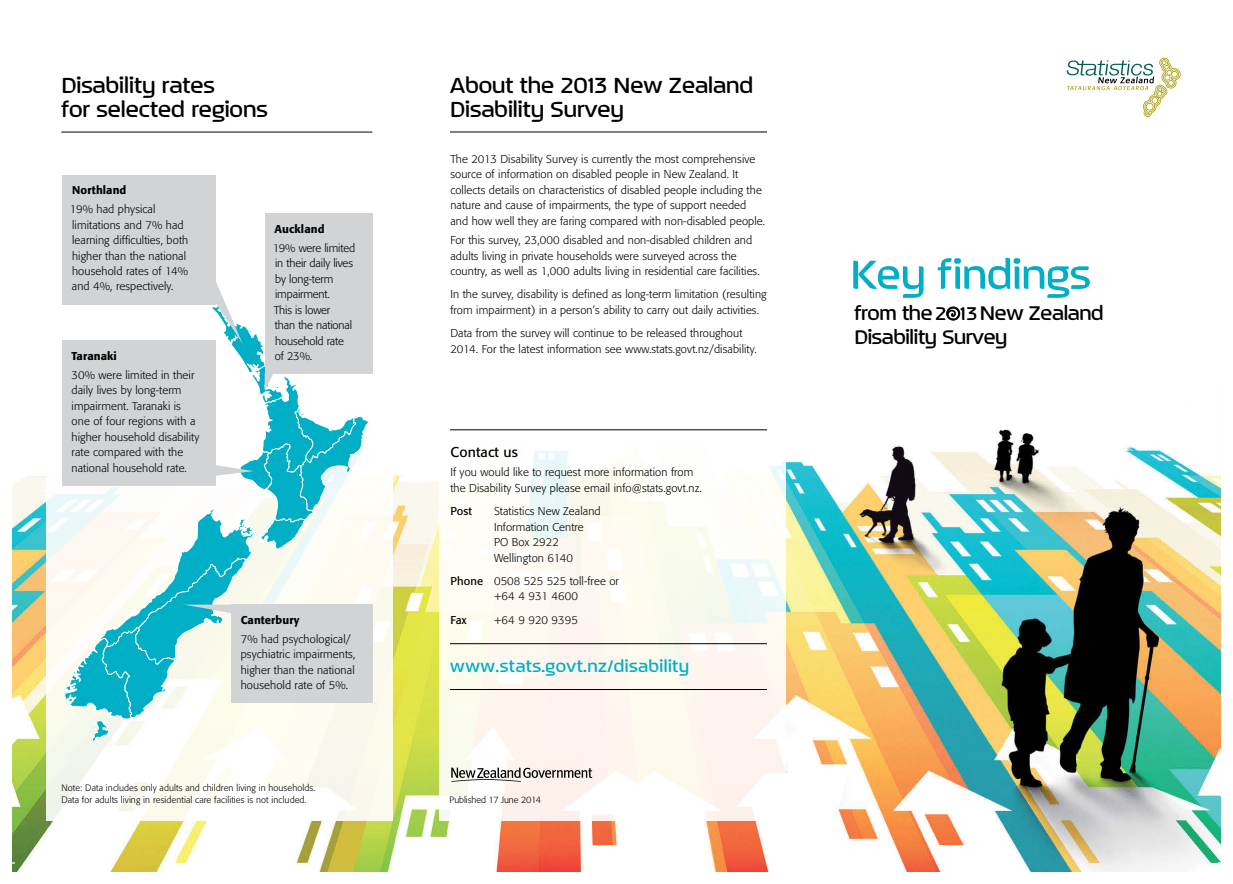
<style>
.page{position:relative;width:1233px;height:884px;background:#fff}
.page>*{position:absolute;margin:0;border:0;box-sizing:border-box;transform-origin:0 0}
.t1{font:500 54.8px "September";color:#00aec5}
.t2{font:500 29.5px/23.9px "September";color:#000}
.t3{font:500 26.7px/23.9px "September";letter-spacing:-.01em;color:#000}
.t4{font:500 22.6px "September";letter-spacing:.02em;color:#00aec5}
.t5{font:14.1px "Stats Sans";letter-spacing:.01em;color:#000}
.t6{font:300 11.2px/15.5px "Stats Sans";letter-spacing:.01em;color:#000}
.t7{font:300 11.2px/15.5px "Stats Sans";letter-spacing:-.01em;color:#000}
.t8{font:500 11.2px "Stats Sans";letter-spacing:.01em;color:#000}
.t9{font:11.2px "Stats Sans";letter-spacing:.01em;color:#000}
.t10{font:300 9.1px/12px "Stats Sans";letter-spacing:.01em;color:#000}
.t11{font:300 9.1px "Stats Sans";letter-spacing:-.01em;color:#000}
.s1{font-weight:400}
.s2{font-size:25px}
</style>
<div class="page">
<img style="left:12px;top:429px;width:1208px;height:442px">
<svg style="left:46px;top:131px;width:347px;height:690px"></svg>
<div style="left:439px;top:23px;width:347px;height:798px;background:linear-gradient(to right,#fdfcf8,#fdfbf9)"></div>
<svg style="left:451px;top:767px;width:141px;height:15px;background:#b9b4b0"></svg>
<hr style="left:450px;top:132px;width:317px;height:1px;background:#000">
<hr style="left:450px;top:430px;width:317px;height:1px;background:#000">
<hr style="left:61px;top:132px;width:311px;height:1px;background:#000">
<div style="left:265px;top:214px;width:107px;height:160px;background:#d1d3d4"></div>
<div style="left:231px;top:605px;width:141px;height:98px;background:#d1d3d4"></div>
<div style="left:62px;top:175px;width:153px;height:129px;background:#d1d3d4"></div>
<svg style="left:1066px;top:58px;width:114px;height:59px"></svg>
<svg style="left:64px;top:276px;width:305px;height:465px"></svg>
<svg style="left:946px;top:306px;width:14px;height:15px"></svg>
<div style="left:946px;top:307px;width:14px;height:13px;border:1px solid #000;border-radius:50%"></div>
<hr style="left:450px;top:643px;width:317px;height:1px;background:#000">
<hr style="left:450px;top:689px;width:317px;height:1px;background:#000">
<svg style="left:12px;top:862px;width:10px;height:10px"></svg>
<h2 class="t2" style="left:61px;top:73px;width:208px">Disability rates<br>for selected regions</h2>
<p class="t8" style="left:72px;top:181px;width:56px">Northland</p>
<p class="t6" style="left:70px;top:200px;width:120px">19% had physical limitations and 7% had learning difficulties, both higher than the national household rates of 14% and 4%, respectively.</p>
<p class="t8" style="left:274px;top:219px;width:51px">Auckland</p>
<p class="t7" style="left:273px;top:239px;width:84px">19% were limited in their daily lives by long-term impairment.<br>This is lower<br>than the national household rate</p>
<p class="t8" style="left:72px;top:346px;width:47px">Taranaki</p>
<p class="t6" style="left:275px;top:348px;width:39px">of 23%.</p>
<p class="t6" style="left:72px;top:366px;width:129px">30% were limited in their daily lives by long-term impairment. Taranaki is one of four regions with a higher household disability rate compared with the national household rate.</p>
<p class="t8" style="left:241px;top:610px;width:60px">Canterbury</p>
<p class="t6" style="left:241px;top:630px;width:116px">7% had psychological/ psychiatric impairments, higher than the national household rate of 5%.</p>
<p class="t10" style="left:61px;top:781px;width:255px">Note: Data includes only adults and children living in households.<br>Data for adults living in residential care facilities is not included.</p>
<h2 class="t2" style="left:450px;top:72px;width:305px">About the 2013 New Zealand<br>Disability Survey</h2>
<p class="t6" style="left:450px;top:150px;width:316px">The 2013 Disability Survey is currently the most comprehensive source of information on disabled people in New Zealand. It collects details on characteristics of disabled people including the nature and cause of impairments, the type of support needed and how well they are faring compared with non-disabled people.</p>
<p class="t6" style="left:450px;top:231px;width:311px">For this survey, 23,000 disabled and non-disabled children and adults living in private households were surveyed across the country, as well as 1,000 adults living in residential care facilities.</p>
<p class="t6" style="left:450px;top:286px;width:318px">In the survey, disability is defined as long-term limitation (resulting from impairment) in a person’s ability to carry out daily activities.</p>
<p class="t6" style="left:450px;top:325px;width:308px">Data from the survey will continue to be released throughout<br>2014. For the latest information see www.stats.govt.nz/disability.</p>
<p class="t5" style="left:450px;top:440px;width:69px">Contact us</p>
<p class="t6" style="left:450px;top:464px;width:253px">If you would like to request more information from the Disability Survey please email info@stats.govt.nz.</p>
<p class="t9" style="left:450px;top:502px;width:23px">Post</p>
<p class="t6" style="left:494px;top:502px;width:108px">Statistics New Zealand<br>Information Centre<br>PO Box 2922<br>Wellington 6140</p>
<p class="t6" style="left:450px;top:572px;width:170px;text-align:center"><span class="s1">Phone</span> 0508 525 525 toll-free or +64 4 931 4600</p>
<p class="t9" style="left:450px;top:611px;width:18px">Fax</p>
<p class="t6" style="left:494px;top:611px;width:85px">+64 9 920 9395</p>
<h3 class="t4" style="left:450px;top:654px;width:240px">www.stats.govt.nz/disability</h3>
<p class="t11" style="left:449px;top:792px;width:93px">Published 17 June 2014</p>
<h1 class="t1" style="left:850px;top:245px;width:242px">Key findings</h1>
<h3 class="t3" style="left:854px;top:300px;width:251px">from the <span class="s2">2 13</span>New Zealand<br>Disability Survey</h3>
</div>
